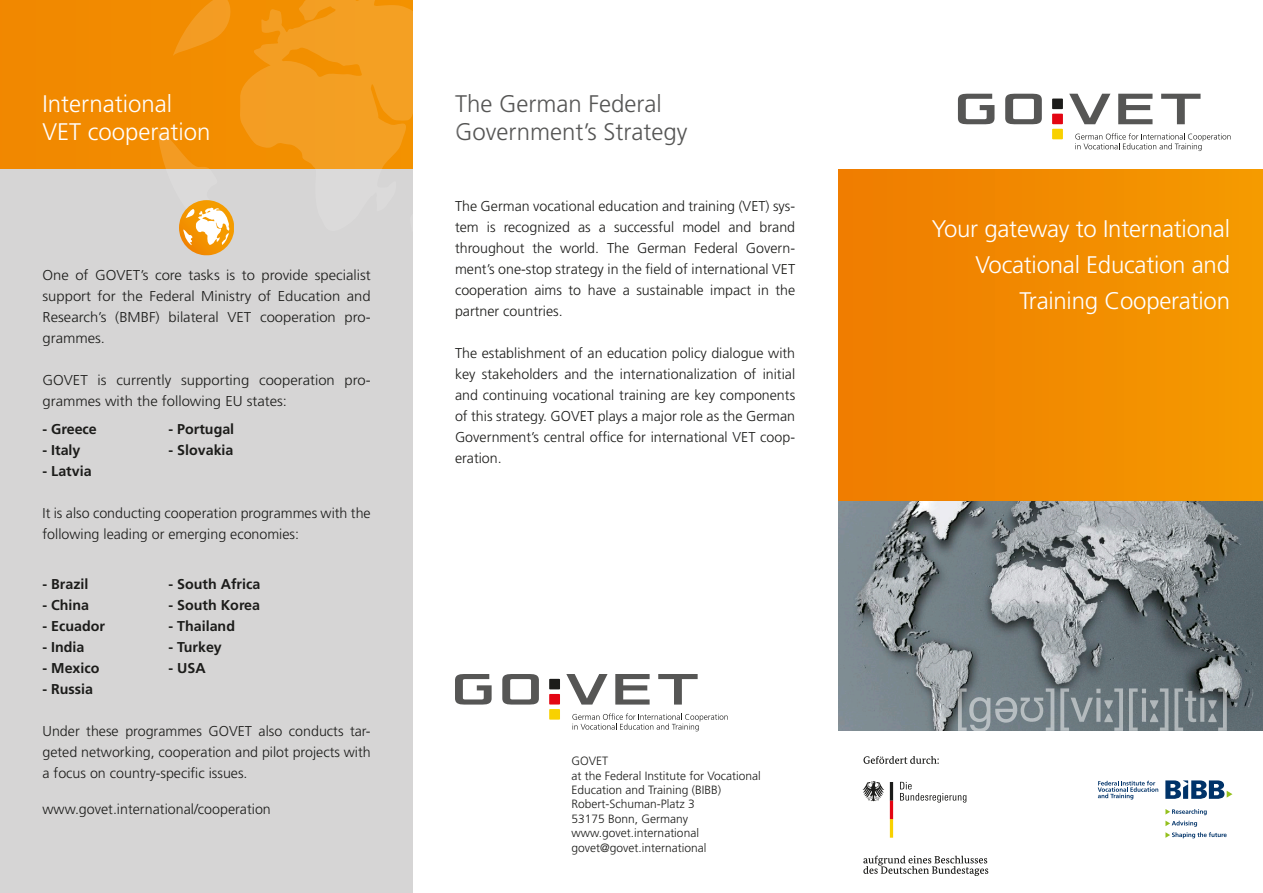
<style>
.page{position:relative;width:1263px;height:893px;background:#fff}
.page>*{position:absolute;margin:0;border:0;box-sizing:border-box;transform-origin:0 0}
.t1{font:300 24px/36px "Frutiger LT Std";letter-spacing:-.01em;color:#fff}
.t2{font:300 24px/28.8px "Frutiger LT Std";color:#565655}
.t3{font:300 14.25px/21px "Frutiger LT Std";color:#1c1c1a;text-align:justify}
.t4{font:300 14.25px/21px "Frutiger LT Std";color:#1c1c1a;text-align:justify;scale:1.04 1}
.t5{font:700 14.25px "Frutiger LT Std";color:#1c1c1a}
.t6{font:300 12px/14.4px "Frutiger LT Std";color:#1c1c1a}
</style>
<div class="page">
<svg style="left:958px;top:94px;width:36px;height:30px"></svg>
<svg style="left:1005px;top:94px;width:37px;height:30px"></svg>
<svg style="left:1069px;top:94px;width:41px;height:30px"></svg>
<svg style="left:1118px;top:94px;width:34px;height:30px"></svg>
<svg style="left:1161px;top:94px;width:39px;height:30px"></svg>
<svg style="left:1052px;top:99px;width:11px;height:40px"></svg>
<svg style="left:1075px;top:133px;width:155px;height:18px"></svg>
<svg style="left:455px;top:674px;width:37px;height:31px"></svg>
<svg style="left:502px;top:674px;width:37px;height:31px"></svg>
<svg style="left:566px;top:674px;width:41px;height:31px"></svg>
<svg style="left:615px;top:674px;width:35px;height:31px"></svg>
<svg style="left:658px;top:674px;width:40px;height:31px"></svg>
<svg style="left:549px;top:679px;width:11px;height:41px"></svg>
<svg style="left:572px;top:713px;width:156px;height:18px"></svg>
<div style="left:0;top:0;width:412px;height:170px;background:#f28a00"></div>
<div style="left:0;top:169px;width:412px;height:724px;background:#d6d5d5"></div>
<div style="left:838px;top:169px;width:425px;height:336px;background:linear-gradient(to right,#ef7c01,#f49a01)"></div>
<img style="left:838px;top:502px;width:425px;height:229px">
<svg style="left:958px;top:688px;width:96px;height:43px;background:#848f95"></svg>
<svg style="left:1060px;top:688px;width:63px;height:43px;background:#7e8a8f"></svg>
<svg style="left:1129px;top:688px;width:39px;height:43px;background:#7e898e"></svg>
<svg style="left:1174px;top:688px;width:53px;height:43px;background:#778185"></svg>
<svg style="left:173px;top:0;width:58px;height:56px"></svg>
<svg style="left:240px;top:0;width:173px;height:232px;fill:#f39f23"></svg>
<svg style="left:862px;top:756px;width:126px;height:120px"></svg>
<svg style="left:157px;top:130px;width:77px;height:125px"></svg>
<svg style="left:1165px;top:780px;width:67px;height:19px"></svg>
<svg style="left:1165px;top:809px;width:42px;height:6px"></svg>
<svg style="left:1165px;top:821px;width:62px;height:17px"></svg>
<svg style="left:1098px;top:781px;width:60px;height:18px"></svg>
<p class="t1" style="left:43px;top:89px;width:170px;line-height:28.8px">International<br>VET cooperation</p>
<p class="t4" style="left:43px;top:264px;width:317px">One of GOVET’s core tasks is to provide specialist support for the Federal Ministry of Education and Research’s (BMBF) bilateral VET cooperation pro&shy;grammes.</p>
<p class="t4" style="left:43px;top:369px;width:317px">GOVET is currently supporting cooperation pro&shy;grammes with the following EU states:</p>
<p class="t5" style="left:43px;top:421px;width:56px">- Greece</p>
<p class="t5" style="left:169px;top:421px;width:67px">- Portugal</p>
<p class="t5" style="left:43px;top:442px;width:40px">- Italy</p>
<p class="t5" style="left:169px;top:442px;width:66px">- Slovakia</p>
<p class="t5" style="left:43px;top:463px;width:51px">- Latvia</p>
<p class="t3" style="left:43px;top:503px;width:330px">It is also conducting cooperation programmes with the following leading or emerging economies:</p>
<p class="t5" style="left:43px;top:575px;width:47px">- Brazil</p>
<p class="t5" style="left:169px;top:575px;width:93px">- South Africa</p>
<p class="t5" style="left:43px;top:596px;width:48px">- China</p>
<p class="t5" style="left:169px;top:596px;width:93px">- South Korea</p>
<p class="t5" style="left:43px;top:617px;width:64px">- Ecuador</p>
<p class="t5" style="left:169px;top:617px;width:68px">- Thailand</p>
<p class="t5" style="left:43px;top:638px;width:43px">- India</p>
<p class="t5" style="left:169px;top:638px;width:55px">- Turkey</p>
<p class="t5" style="left:43px;top:659px;width:58px">- Mexico</p>
<p class="t5" style="left:169px;top:659px;width:39px">- USA</p>
<p class="t5" style="left:43px;top:680px;width:52px">- Russia</p>
<p class="t3" style="left:43px;top:720px;width:330px">Under these programmes GOVET also conducts tar&shy;geted networking, cooperation and pilot projects with a focus on country-specific issues.</p>
<p class="t3" style="left:43px;top:798px;width:230px">www.govet.international/cooperation</p>
<p class="t2" style="left:455px;top:89px;width:234px">The German Federal<br>Government’s Strategy</p>
<p class="t3" style="left:455px;top:196px;width:342px">The German vocational education and training (VET) sys&shy;tem is recognized as a successful model and brand throughout the world. The German Federal Govern&shy;ment’s one-stop strategy in the field of international VET cooperation aims to have a sustainable impact in the partner countries.</p>
<p class="t3" style="left:455px;top:343px;width:342px">The establishment of an education policy dialogue with key stakeholders and the internationalization of initial and continuing vocational training are key components of this strategy. GOVET plays a major role as the German Government’s central office for international VET coop&shy;eration.</p>
<p class="t6" style="left:571px;top:754px;width:38px">GOVET</p>
<p class="t6" style="left:571px;top:768px;width:191px">at the Federal Institute for Vocational<br>Education and Training (BIBB)<br>Robert-Schuman-Platz 3</p>
<p class="t6" style="left:571px;top:812px;width:118px">53175 Bonn, Germany</p>
<p class="t6" style="left:571px;top:826px;width:129px">www.govet.international</p>
<p class="t6" style="left:571px;top:840px;width:137px">govet@govet.international</p>
<p class="t1" style="left:932px;top:211px;width:300px;text-align:right">Your gateway to International<br>Vocational Education and<br>Training Cooperation</p>
</div>
